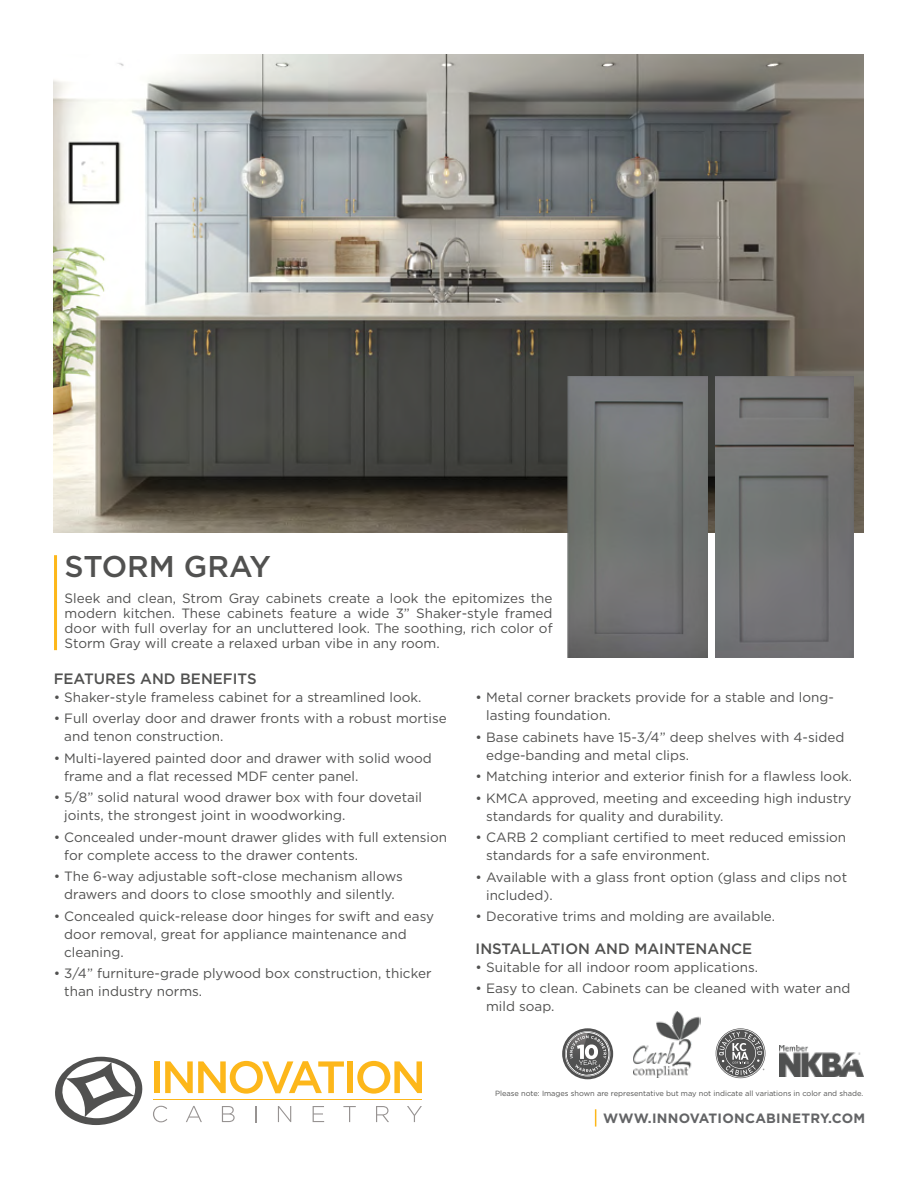
<style>
.page{position:relative;width:918px;height:1188px;background:#fff}
.page>*{position:absolute;margin:0;border:0;box-sizing:border-box;transform-origin:0 0}
.t1{font:500 30px "Gotham";color:#515150}
.t2{font:500 15px "Gotham";color:#515150}
.t3{font:13.5px/18px "Gotham";color:#515150}
.t4{font:700 13.5px "Gotham";letter-spacing:.02em;color:#636466}
.t5{font:7.5px "Gotham";letter-spacing:-.005em;color:#515150}
</style>
<div class="page">
<img style="left:54px;top:54px;width:809px;height:478px">
<img style="left:568px;top:376px;width:140px;height:281px">
<img style="left:716px;top:376px;width:138px;height:281px">
<div style="left:154px;top:1061px;width:5px;height:32px;background:#fdb71a"></div>
<svg style="left:165px;top:1061px;width:179px;height:33px"></svg>
<div style="left:347px;top:1061px;width:6px;height:32px;background:#fdb71a"></div>
<svg style="left:357px;top:1061px;width:65px;height:33px"></svg>
<svg style="left:153px;top:1106px;width:14px;height:16px"></svg>
<svg style="left:186px;top:1106px;width:16px;height:16px"></svg>
<svg style="left:222px;top:1106px;width:13px;height:16px"></svg>
<svg style="left:255px;top:1106px;width:1px;height:16px"></svg>
<svg style="left:278px;top:1106px;width:13px;height:16px"></svg>
<svg style="left:313px;top:1106px;width:11px;height:16px"></svg>
<svg style="left:343px;top:1106px;width:13px;height:16px"></svg>
<svg style="left:376px;top:1106px;width:13px;height:16px"></svg>
<svg style="left:407px;top:1106px;width:15px;height:16px"></svg>
<hr style="left:154px;top:1099px;width:268px;height:1px;background:#fdb71a">
<svg style="left:55px;top:1057px;width:88px;height:68px"></svg>
<img style="left:634px;top:1012px;width:66px;height:66px">
<svg style="left:716px;top:1028px;width:49px;height:50px"></svg>
<img style="left:780px;top:1045px;width:84px;height:32px">
<svg style="left:595px;top:1109px;width:1px;height:18px"></svg>
<svg style="left:562px;top:1028px;width:52px;height:52px"></svg>
<hr style="left:54px;top:555px;width:3px;height:95px;background:#fdb71a">
<h1 class="t1" style="left:65px;top:547px;width:208px">STORM GRAY</h1>
<p class="t3" style="left:65px;top:591px;width:489px;line-height:15px;text-align:justify">Sleek and clean, Strom Gray cabinets create a look the epitomizes the modern kitchen. These cabinets feature a wide 3” Shaker-style framed door with full overlay for an uncluttered look. The soothing, rich color of Storm Gray will create a relaxed urban vibe in any room.</p>
<p class="t2" style="left:54px;top:669px;width:204px">FEATURES AND BENEFITS</p>
<p class="t3" style="left:54px;top:688px;width:369px">• Shaker-style frameless cabinet for a streamlined look.</p>
<p class="t3" style="left:64px;top:709px;width:384px;text-indent:-11px">• Full overlay door and drawer fronts with a robust mortise and tenon construction.</p>
<p class="t3" style="left:64px;top:749px;width:369px;text-indent:-11px">• Multi-layered painted door and drawer with solid wood frame and a flat recessed MDF center panel.</p>
<p class="t3" style="left:64px;top:788px;width:359px;text-indent:-11px">• 5/8” solid natural wood drawer box with four dovetail joints, the strongest joint in woodworking.</p>
<p class="t3" style="left:64px;top:828px;width:384px;text-indent:-11px">• Concealed under-mount drawer glides with full extension for complete access to the drawer contents.</p>
<p class="t3" style="left:54px;top:867px;width:351px;text-align:center">• The 6-way adjustable soft-close mechanism allows drawers and doors to close smoothly and silently.</p>
<p class="t3" style="left:64px;top:907px;width:371px;text-indent:-11px">• Concealed quick-release door hinges for swift and easy door removal, great for appliance maintenance and cleaning.</p>
<p class="t3" style="left:64px;top:964px;width:369px;text-indent:-11px">• 3/4” furniture-grade plywood box construction, thicker than industry norms.</p>
<p class="t3" style="left:486px;top:688px;width:349px;text-indent:-11px">• Metal corner brackets provide for a stable and long&shy;lasting foundation.</p>
<p class="t3" style="left:486px;top:728px;width:360px;text-indent:-11px">• Base cabinets have 15-3/4” deep shelves with 4-sided edge-banding and metal clips.</p>
<p class="t3" style="left:476px;top:767px;width:378px">• Matching interior and exterior finish for a flawless look.</p>
<p class="t3" style="left:486px;top:789px;width:367px;text-indent:-11px">• KMCA approved, meeting and exceeding high industry standards for quality and durability.</p>
<p class="t3" style="left:486px;top:828px;width:362px;text-indent:-11px">• CARB 2 compliant certified to meet reduced emission standards for a safe environment.</p>
<p class="t3" style="left:486px;top:868px;width:363px;text-indent:-11px">• Available with a glass front option (glass and clips not included).</p>
<p class="t3" style="left:476px;top:907px;width:301px">• Decorative trims and molding are available.</p>
<p class="t2" style="left:476px;top:939px;width:278px">INSTALLATION AND MAINTENANCE</p>
<p class="t3" style="left:476px;top:958px;width:284px">• Suitable for all indoor room applications.</p>
<p class="t3" style="left:486px;top:979px;width:366px;text-indent:-11px">• Easy to clean. Cabinets can be cleaned with water and mild soap.</p>
<p class="t5" style="left:495px;top:1089px;width:370px">Please note: Images shown are representative but may not indicate all variations in color and shade.</p>
<p class="t4" style="left:603px;top:1109px;width:263px">WWW.INNOVATIONCABINETRY.COM</p>
</div>
